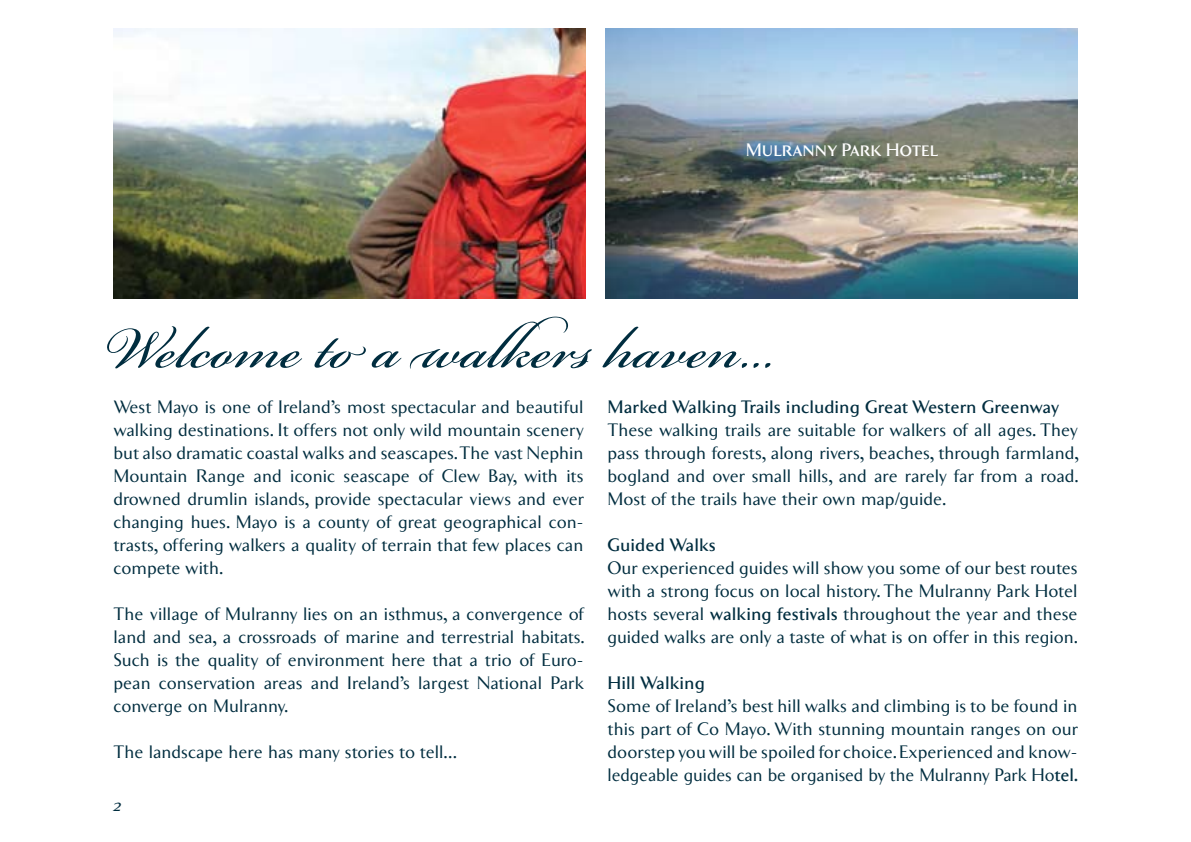
<style>
.page{position:relative;width:1191px;height:842px;background:#fff}
.page>*{position:absolute;margin:0;border:0;box-sizing:border-box;transform-origin:0 0}
.t1{font:92px "Bickham Script Pro";color:#002d3f}
.t2{font:18px/23px "Clarice";letter-spacing:-.005em;color:#002d3f;text-align:justify}
.t3{font:500 18px "Clarice";color:#002d3f}
.t4{font:18px "Clarice Medium Small Caps";color:#fff}
.t5{font:italic 18px "Clarice";color:#002d3f}
.s1{font-weight:500}
</style>
<div class="page">
<img style="left:605px;top:28px;width:472px;height:270px">
<img style="left:113px;top:28px;width:472px;height:270px">
<p class="t4" style="left:745px;top:139px;width:194px">Mulranny Park Hotel</p>
<h1 class="t1" style="left:102px;top:281px;width:674px">Welcome to a walkers haven…</h1>
<p class="t2" style="left:113px;top:395px;width:472px">West Mayo is one of Ireland’s most spectacular and beautiful walking destinations. It offers not only wild mountain scenery but also dramatic coastal walks and seascapes. The vast Nephin Mountain Range and iconic seascape of Clew Bay, with its drowned drumlin islands, provide spectacular views and ever changing hues. Mayo is a county of great geographical con&shy;trasts, offering walkers a quality of terrain that few places can compete with.</p>
<p class="t2" style="left:113px;top:602px;width:473px">The village of Mulranny lies on an isthmus, a convergence of land and sea, a crossroads of marine and terrestrial habitats.<br>Such is the quality of environment here that a trio of Euro&shy;pean conservation areas and Ireland’s largest National Park converge on Mulranny.</p>
<p class="t2" style="left:113px;top:740px;width:345px">The landscape here has many stories to tell…</p>
<p class="t3" style="left:607px;top:396px;width:453px">Marked Walking Trails including Great Western Greenway</p>
<p class="t2" style="left:607px;top:418px;width:473px">These walking trails are suitable for walkers of all ages. They pass through forests, along rivers, beaches, through farmland, bogland and over small hills, and are rarely far from a road.<br>Most of the trails have their own map/guide.</p>
<p class="t3" style="left:607px;top:534px;width:110px">Guided Walks</p>
<p class="t2" style="left:607px;top:556px;width:472px">Our experienced guides will show you some of our best routes with a strong focus on local history. The Mulranny Park Hotel hosts several <span class="s1">walking festivals</span> throughout the year and these guided walks are only a taste of what is on offer in this region.</p>
<p class="t3" style="left:607px;top:672px;width:99px">Hill Walking</p>
<p class="t2" style="left:607px;top:694px;width:472px">Some of Ireland’s best hill walks and climbing is to be found in this part of Co Mayo. With stunning mountain ranges on our doorstep you will be spoiled for choice. Experienced and know&shy;ledgeable guides can be organised by the Mulranny Park Ho<span class="s1">tel.</span></p>
<p class="t5" style="left:113px;top:794px;width:10px">2</p>
</div>
